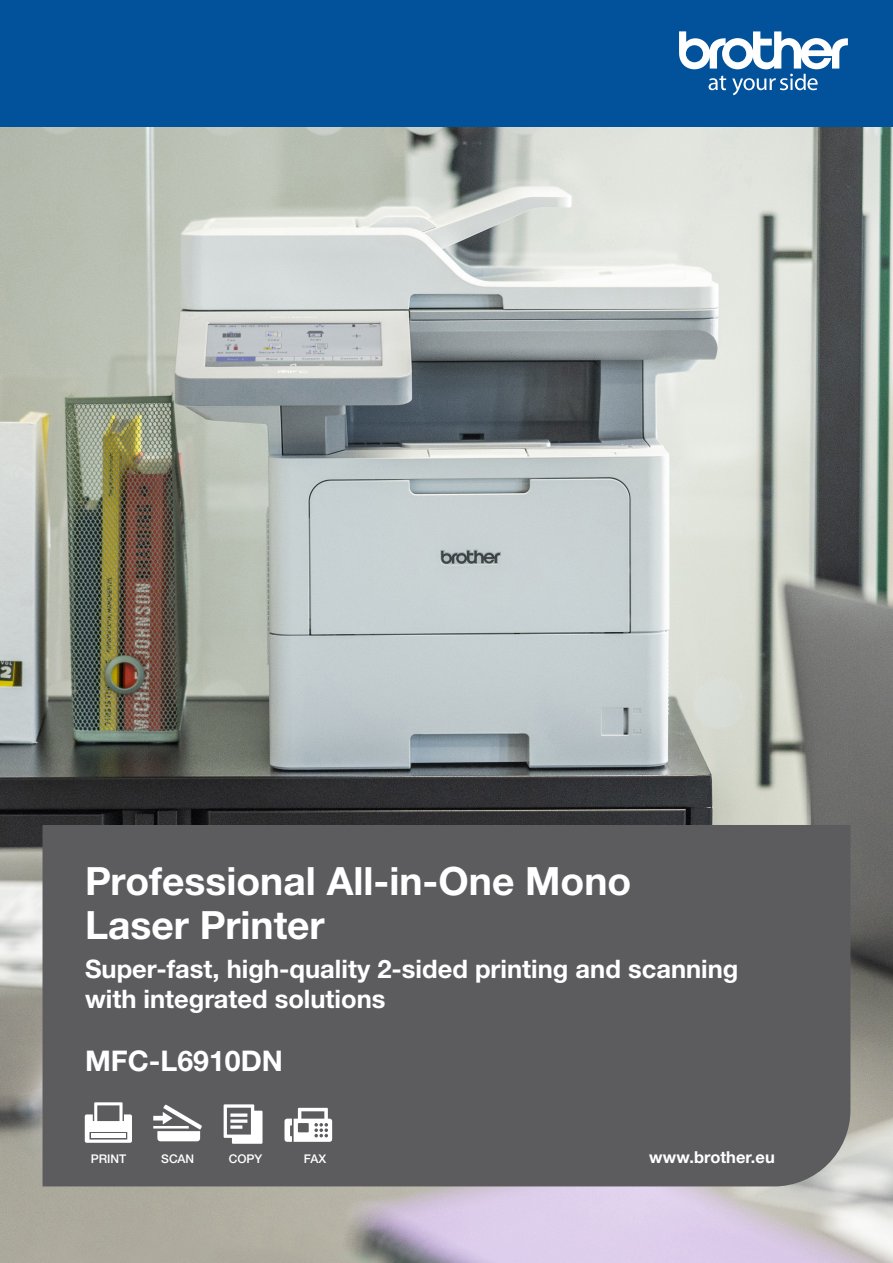
<style>
.page{position:relative;width:893px;height:1263px;background:#fff}
.page>*{position:absolute;margin:0;border:0;box-sizing:border-box;transform-origin:0 0}
.t1{font:700 39px "Helvetica Neue LTW1 G";color:#fff}
.t2{font:700 28.5px "Helvetica Neue LTW1 G";color:#fff}
.t3{font:700 25.5px "Helvetica Neue LTW1 G";color:#fff}
.t4{font:700 16.5px "Helvetica Neue LTW1 G";color:#fff}
.t5{font:500 12px "Helvetica Neue LTW1 G";color:#fff}
</style>
<div class="page">
<div style="left:0;top:0;width:893px;height:128px;background:#01519b"></div>
<svg style="left:679px;top:31px;width:169px;height:64px"></svg>
<img style="left:0;top:128px;width:893px;height:1135px">
<div style="left:43px;top:825px;width:807px;height:361px;background:#5c5c5f"></div>
<svg style="left:85px;top:1102px;width:47px;height:41px"></svg>
<div style="left:91px;top:1133px;width:35px;height:5px;background:#fff"></div>
<svg style="left:153px;top:1104px;width:49px;height:37px"></svg>
<svg style="left:224px;top:1104px;width:38px;height:40px"></svg>
<svg style="left:284px;top:1108px;width:48px;height:34px"></svg>
<p class="t1" style="left:85px;top:857px;width:548px">Professional All-in-One Mono</p>
<p class="t1" style="left:85px;top:901px;width:241px">Laser Printer</p>
<p class="t3" style="left:85px;top:953px;width:655px">Super-fast, high-quality 2-sided printing and scanning</p>
<p class="t3" style="left:85px;top:983px;width:302px">with integrated solutions</p>
<p class="t2" style="left:85px;top:1043px;width:199px">MFC-L6910DN</p>
<p class="t5" style="left:91px;top:1151px;width:37px">PRINT</p>
<p class="t5" style="left:161px;top:1151px;width:34px">SCAN</p>
<p class="t5" style="left:229px;top:1151px;width:35px">COPY</p>
<p class="t5" style="left:304px;top:1151px;width:24px">FAX</p>
<p class="t4" style="left:649px;top:1147px;width:127px">www.brother.eu</p>
</div>
